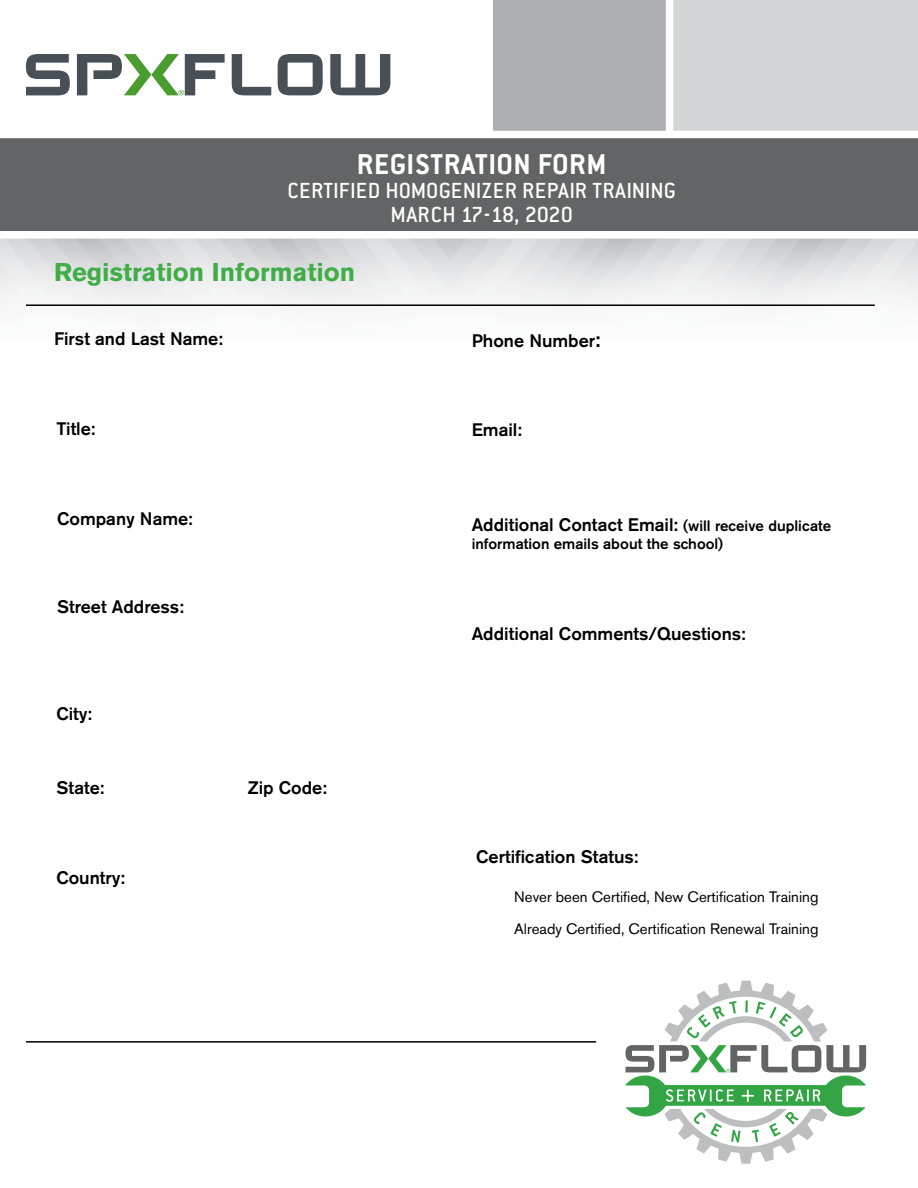
<style>
.page{position:relative;width:918px;height:1188px;background:#fff}
.page>*{position:absolute;margin:0;border:0;box-sizing:border-box;transform-origin:0 0}
.t1{font:700 31.5px "Conduit ITC Std";letter-spacing:.02em;color:#fff}
.t2{font:700 25.5px "Akzidenz Grotesk BE";color:#41ad49}
.t3{font:500 24px/24px "Conduit ITC Std";letter-spacing:.01em;color:#fff;text-align:center}
.t4{font:500 18px "Akzidenz Grotesk BE";color:#000}
.t5{font:15px/32.5px "Akzidenz Grotesk BE";color:#000}
.t6{font:500 15px "Akzidenz Grotesk BE";color:#000}
.s1{font-size:21px}
.s2{font-size:15px}
</style>
<div class="page">
<hr style="left:26px;top:304px;width:849px;height:2px;background:#000">
<hr style="left:26px;top:1041px;width:570px;height:2px;background:#000">
<div style="left:669px;top:0;width:249px;height:143px;background:#d4d5d7"></div>
<div style="left:494px;top:0;width:175px;height:143px;background:#acaeb1"></div>
<div style="left:666px;top:0;width:7px;height:143px;background:#fff"></div>
<svg style="left:26px;top:54px;width:44px;height:41px"></svg>
<svg style="left:278px;top:54px;width:45px;height:41px"></svg>
<svg style="left:232px;top:54px;width:39px;height:41px"></svg>
<svg style="left:330px;top:54px;width:60px;height:41px"></svg>
<svg style="left:77px;top:54px;width:148px;height:41px"></svg>
<div style="left:0;top:137px;width:918px;height:94px;background:#636466"></div>
<div style="left:0;top:131px;width:918px;height:7px;background:#fff"></div>
<svg style="left:625px;top:981px;width:241px;height:183px"></svg>
<h1 class="t1" style="left:357px;top:146px;width:251px">REGISTRATION FORM</h1>
<h3 class="t3" style="left:287px;top:179px;width:390px">CERTIFIED HOMOGENIZER REPAIR TRAINING<br>MARCH 17-18, 2020</h3>
<h2 class="t2" style="left:54px;top:258px;width:303px">Registration Information</h2>
<p class="t4" style="left:54px;top:327px;width:170px">First and Last Name:</p>
<p class="t4" style="left:56px;top:418px;width:41px">Title:</p>
<p class="t4" style="left:57px;top:508px;width:137px">Company Name:</p>
<p class="t4" style="left:57px;top:596px;width:128px">Street Address:</p>
<p class="t4" style="left:56px;top:703px;width:37px">City:</p>
<p class="t4" style="left:56px;top:777px;width:50px">State:</p>
<p class="t4" style="left:248px;top:776px;width:81px">Zip Code:</p>
<p class="t4" style="left:56px;top:866px;width:70px">Country:</p>
<p class="t4" style="left:472px;top:330px;width:130px">Phone Number<span class="s1">:</span></p>
<p class="t4" style="left:472px;top:418px;width:52px">Email:</p>
<p class="t4" style="left:472px;top:514px;width:361px">Additional Contact Email: <span class="s2">(will receive duplicate</span></p>
<p class="t6" style="left:472px;top:535px;width:253px">information emails about the school)</p>
<p class="t4" style="left:472px;top:623px;width:276px">Additional Comments/Questions:</p>
<p class="t4" style="left:476px;top:845px;width:164px">Certification Status:</p>
<p class="t5" style="left:514px;top:880px;width:306px">Never been Certified, New Certification Training<br>Already Certified, Certification Renewal Training</p>
</div>
